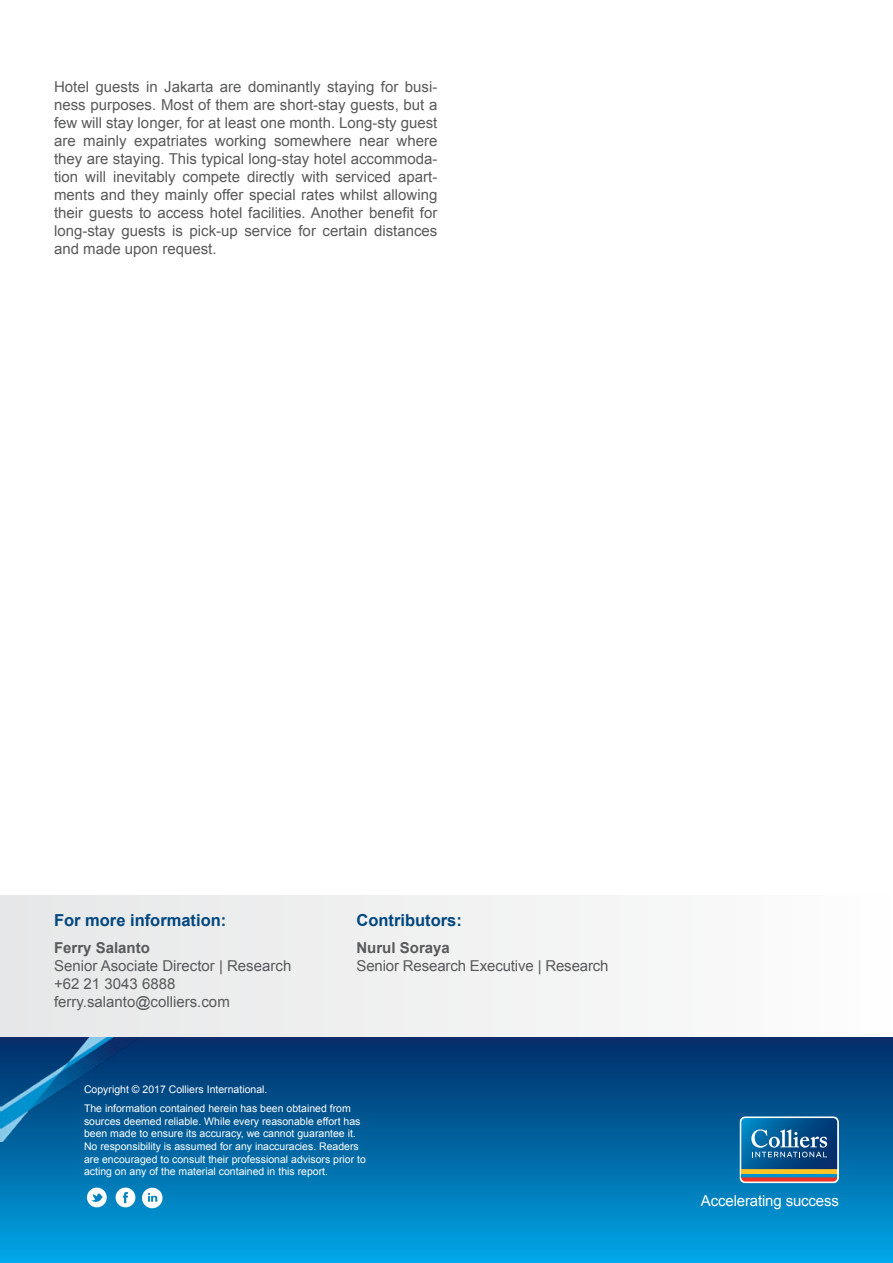
<style>
.page{position:relative;width:893px;height:1263px;background:#fff}
.page>*{position:absolute;margin:0;border:0;box-sizing:border-box;transform-origin:0 0}
.t1{font:700 16.5px "Arial";color:#00467f}
.t2{font:15px/18px "Arial";color:#58595b}
.t3{font:700 15px "Arial";color:#58595b}
.t4{font:15px "Arial";letter-spacing:-.01em;color:#fff}
.t5{font:10.5px/12.6px "Arial";color:#fff}
</style>
<div class="page">
<div style="left:0;top:1037px;width:893px;height:226px;background:linear-gradient(to bottom,#012b65,#00a6e5)"></div>
<svg style="left:739px;top:1116px;width:100px;height:67px;background:#487695"></svg>
<img style="left:1px;top:1037px;width:136px;height:105px">
<img style="left:85px;top:1184px;width:23px;height:24px">
<img style="left:112px;top:1184px;width:24px;height:24px">
<img style="left:139px;top:1184px;width:25px;height:25px">
<div style="left:0;top:896px;width:893px;height:141px;background:#f1f1f2"></div>
<p class="t2" style="left:54px;top:78px;width:385px;text-align:justify">Hotel guests in Jakarta are dominantly staying for busi&shy;ness purposes. Most of them are short-stay guests, but a few will stay longer, for at least one month. Long-sty guest are mainly expatriates working somewhere near where they are staying. This typical long-stay hotel accommoda&shy;tion will inevitably compete directly with serviced apart&shy;ments and they mainly offer special rates whilst allowing their guests to access hotel facilities. Another benefit for long-stay guests is pick-up service for certain distances and made upon request.</p>
<p class="t1" style="left:54px;top:909px;width:174px">For more information:</p>
<p class="t3" style="left:54px;top:938px;width:97px">Ferry Salanto</p>
<p class="t2" style="left:54px;top:957px;width:239px">Senior Asociate Director | Research +62 21 3043 6888 ferry.salanto@colliers.com</p>
<p class="t1" style="left:356px;top:909px;width:107px">Contributors:</p>
<p class="t3" style="left:356px;top:938px;width:95px">Nurul Soraya</p>
<p class="t2" style="left:356px;top:957px;width:254px">Senior Research Executive | Research</p>
<p class="t5" style="left:84px;top:1079px;width:268px;line-height:19.4px">Copyright © 2017 Colliers International.<br>The information contained herein has been obtained from</p>
<p class="t5" style="left:84px;top:1115px;width:283px">sources deemed reliable. While every reasonable effort has been made to ensure its accuracy, we cannot guarantee it.<br>No responsibility is assumed for any inaccuracies. Readers are encouraged to consult their professional advisors prior to acting on any of the material contained in this report.</p>
<p class="t4" style="left:701px;top:1190px;width:140px">Accelerating success</p>
</div>
